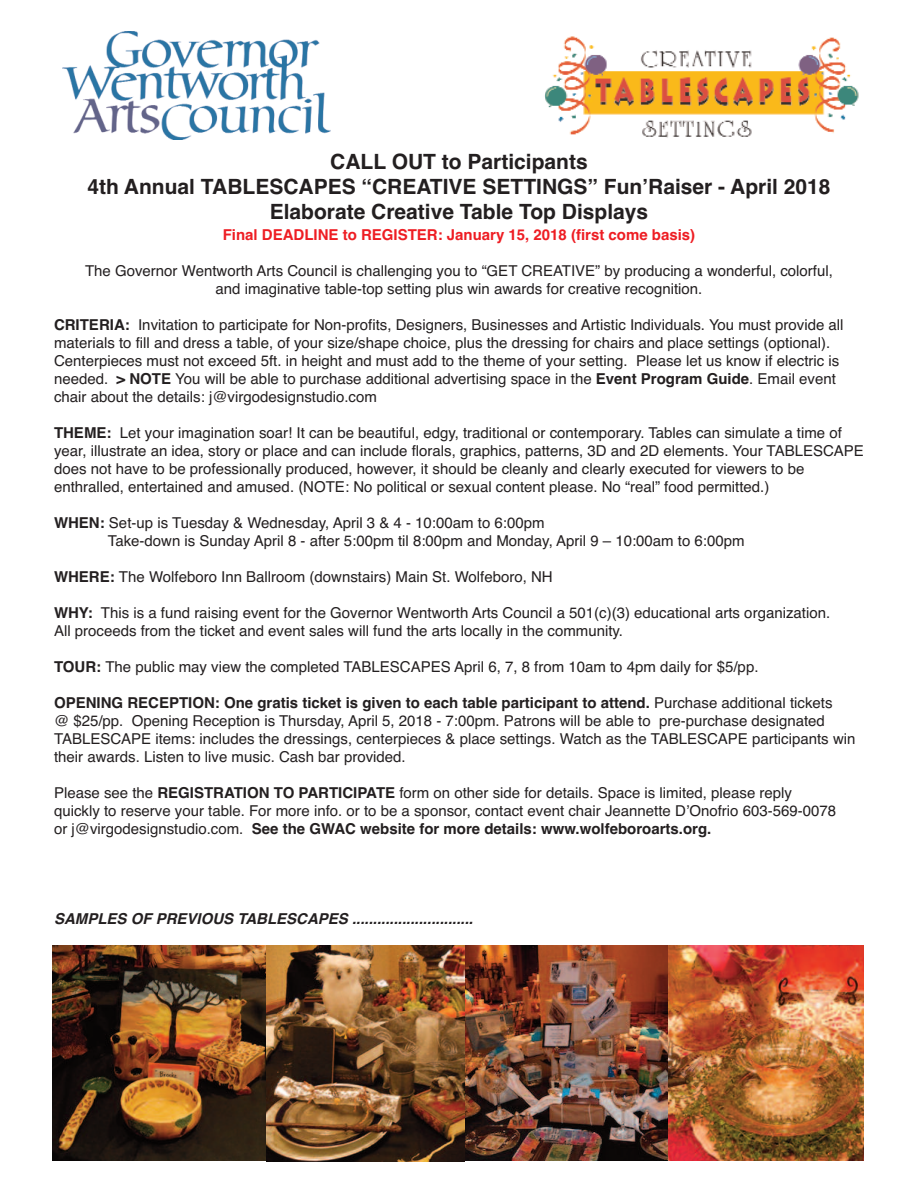
<style>
.page{position:relative;width:918px;height:1188px;background:#fff}
.page>*{position:absolute;margin:0;border:0;box-sizing:border-box;transform-origin:0 0}
.t1{font:700 21px/25.2px "Helvetica";color:#231f20;text-align:center}
.t2{font:15px/18px "Helvetica";color:#231f20}
.t3{font:italic 700 15px "Helvetica";color:#231f20}
.t4{font:700 15px "Helvetica";color:#ee1d23}
.s1{font-weight:700}
</style>
<div class="page">
<img style="left:545px;top:36px;width:314px;height:102px">
<img style="left:62px;top:32px;width:268px;height:107px">
<img style="left:52px;top:945px;width:413px;height:216px">
<img style="left:267px;top:945px;width:197px;height:216px">
<img style="left:465px;top:945px;width:203px;height:216px">
<img style="left:668px;top:945px;width:196px;height:216px">
<h1 class="t1" style="left:87px;top:149px;width:745px">CALL OUT to Participants<br>4th Annual TABLESCAPES “CREATIVE SETTINGS” Fun’Raiser - April 2018<br>Elaborate Creative Table Top Displays</h1>
<p class="t4" style="left:223px;top:226px;width:474px">Final DEADLINE to REGISTER: January 15, 2018 (first come basis)</p>
<p class="t2" style="left:85px;top:262px;width:749px;text-align:center">The Governor Wentworth Arts Council is challenging you to “GET CREATIVE” by producing a wonderful, colorful, and imaginative table-top setting plus win awards for creative recognition.</p>
<p class="t2" style="left:54px;top:316px;width:791px"><span class="s1">CRITERIA:</span> Invitation to participate for Non-profits, Designers, Businesses and Artistic Individuals. You must provide all materials to fill and dress a table, of your size/shape choice, plus the dressing for chairs and place settings (optional).<br>Centerpieces must not exceed 5ft. in height and must add to the theme of your setting. Please let us know if electric is needed. <span class="s1">&gt; NOTE</span> You will be able to purchase additional advertising space in the <span class="s1">Event Program Guide</span>. Email event chair about the details: j@virgodesignstudio.com</p>
<p class="t2" style="left:54px;top:424px;width:811px"><span class="s1">THEME:</span> Let your imagination soar! It can be beautiful, edgy, traditional or contemporary. Tables can simulate a time of year, illustrate an idea, story or place and can include florals, graphics, patterns, 3D and 2D elements. Your TABLESCAPE does not have to be professionally produced, however, it should be cleanly and clearly executed for viewers to be enthralled, entertained and amused. (NOTE: No political or sexual content please. No “real” food permitted.)</p>
<p class="t2" style="left:108px;top:514px;width:638px;text-indent:-54px"><span class="s1">WHEN:</span> Set-up is Tuesday &amp; Wednesday, April 3 &amp; 4 - 10:00am to 6:00pm<br>Take-down is Sunday April 8 - after 5:00pm til 8:00pm and Monday, April 9 – 10:00am to 6:00pm</p>
<p class="t2" style="left:54px;top:568px;width:500px"><span class="s1">WHERE:</span> The Wolfeboro Inn Ballroom (downstairs) Main St. Wolfeboro, NH</p>
<p class="t2" style="left:54px;top:604px;width:778px"><span class="s1">WHY:</span> This is a fund raising event for the Governor Wentworth Arts Council a 501(c)(3) educational arts organization.<br>All proceeds from the ticket and event sales will fund the arts locally in the community.</p>
<p class="t2" style="left:54px;top:658px;width:706px"><span class="s1">TOUR:</span> The public may view the completed TABLESCAPES April 6, 7, 8 from 10am to 4pm daily for $5/pp.</p>
<p class="t2" style="left:54px;top:694px;width:803px"><span class="s1">OPENING RECEPTION: One gratis ticket is given to each table participant to attend.</span> Purchase additional tickets<br>@ $25/pp. Opening Reception is Thursday, April 5, 2018 - 7:00pm. Patrons will be able to pre-purchase designated TABLESCAPE items: includes the dressings, centerpieces &amp; place settings. Watch as the TABLESCAPE participants win their awards. Listen to live music. Cash bar provided.</p>
<p class="t2" style="left:54px;top:784px;width:784px">Please see the <span class="s1">REGISTRATION TO PARTICIPATE</span> form on other side for details. Space is limited, please reply quickly to reserve your table. For more info. or to be a sponsor, contact event chair Jeannette D’Onofrio 603-569-0078 or j@virgodesignstudio.com. <span class="s1">See the GWAC website for more details: www.wolfeboroarts.org.</span></p>
<p class="t3" style="left:54px;top:910px;width:421px">SAMPLES OF PREVIOUS TABLESCAPES .............................</p>
</div>
